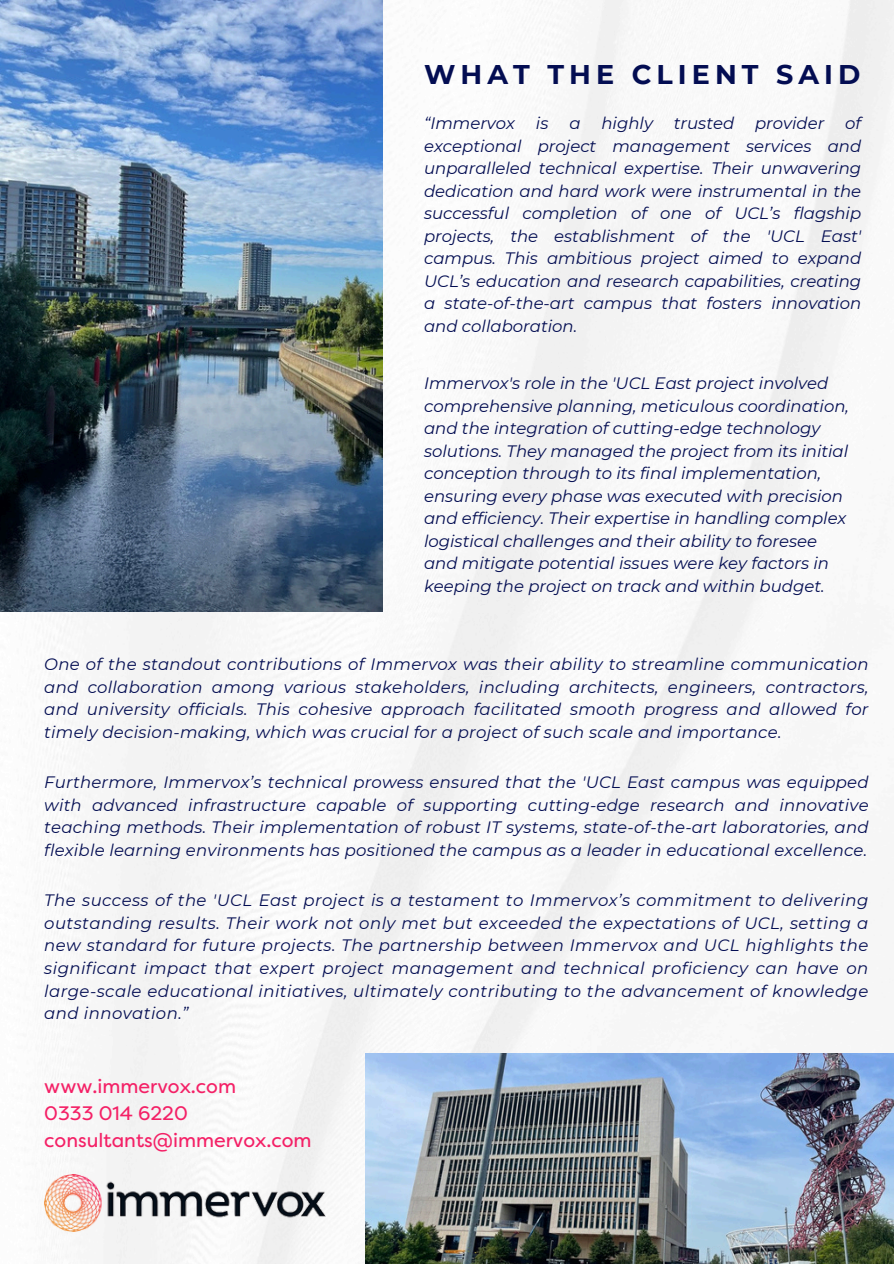
<style>
.page{position:relative;width:894px;height:1264px;background:#fff}
.page>*{position:absolute;margin:0;border:0;box-sizing:border-box;transform-origin:0 0}
.t1{font:700 27px "Montserrat";letter-spacing:.185em;color:#030d52}
.t2{font:19.5px/27px "Filson Pro";color:#f42066}
.t3{font:italic 16.5px/22.5px "Montserrat";color:#030d52;text-align:justify}
</style>
<div class="page">
<img style="left:0;top:0;width:893px;height:1263px">
<img style="left:0;top:0;width:382px;height:611px">
<img style="left:44px;top:1174px;width:282px;height:57px">
<img style="left:365px;top:1053px;width:528px;height:210px">
<p class="t1" style="left:424px;top:58px;width:437px">WHAT THE CLIENT SAID</p>
<p class="t3" style="left:424px;top:112px;width:438px;text-indent:421px">of exceptional project management services and unparalleled technical expertise. Their unwavering dedication and hard work were instrumental in the successful completion of one of UCL’s flagship projects, the establishment of the 'UCL East' campus. This ambitious project aimed to expand UCL’s education and research capabilities, creating a state-of-the-art campus that fosters innovation and collaboration.</p>
<p class="t3" style="left:424px;top:112px;width:92px">“Immervox</p>
<p class="t3" style="left:536px;top:112px;width:14px">is</p>
<p class="t3" style="left:569px;top:112px;width:13px">a</p>
<p class="t3" style="left:601px;top:112px;width:53px">highly</p>
<p class="t3" style="left:673px;top:112px;width:62px">trusted</p>
<p class="t3" style="left:754px;top:112px;width:71px">provider</p>
<p class="t3" style="left:424px;top:372px;width:426px;text-align:left">Immervox's role in the 'UCL East project involved comprehensive planning, meticulous coordination, and the integration of cutting-edge technology solutions. They managed the project from its initial conception through to its final implementation, ensuring every phase was executed with precision and efficiency. Their expertise in handling complex logistical challenges and their ability to foresee and mitigate potential issues were key factors in keeping the project on track and within budget.</p>
<p class="t3" style="left:44px;top:653px;width:825px">One of the standout contributions of Immervox was their ability to streamline communication and collaboration among various stakeholders, including architects, engineers, contractors, and university officials. This cohesive approach facilitated smooth progress and allowed for timely decision-making, which was crucial for a project of such scale and importance.</p>
<p class="t3" style="left:44px;top:771px;width:825px">Furthermore, Immervox’s technical prowess ensured that the 'UCL East campus was equipped with advanced infrastructure capable of supporting cutting-edge research and innovative teaching methods. Their implementation of robust IT systems, state-of-the-art laboratories, and flexible learning environments has positioned the campus as a leader in educational excellence.</p>
<h1 class="t3" style="left:44px;top:889px;width:825px">The success of the 'UCL East project is a testament to Immervox’s commitment to delivering outstanding results. Their work not only met but exceeded the expectations of UCL, setting a new standard for future projects. The partnership between Immervox and UCL highlights the significant impact that expert project management and technical proficiency can have on large-scale educational initiatives, ultimately contributing to the advancement of knowledge and innovation.”</h1>
<p class="t2" style="left:44px;top:1073px;width:269px">www.immervox.com<br>0333 014 6220 consultants@immervox.com</p>
</div>
